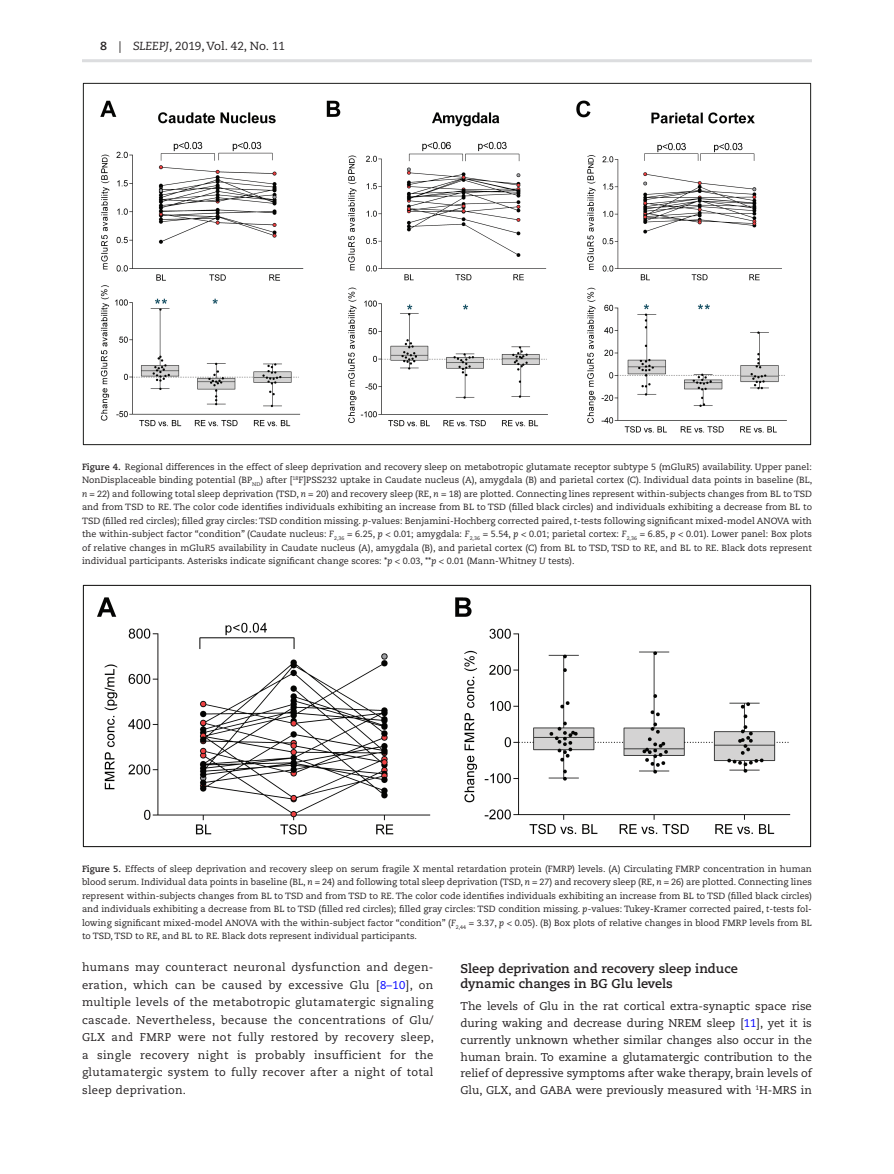
<style>
.page{position:relative;width:894px;height:1174px;background:#fff}
.page>*{position:absolute;margin:0;border:0;box-sizing:border-box;transform-origin:0 0}
.t1{font:700 12.75px/15.1px "Caecilia LT Std";color:#231f20}
.t2{font:11.7px "Caecilia LT Std";color:#231f20}
.t3{font:11.25px/17.5px "Caecilia LT Std";letter-spacing:.005em;color:#231f20;text-align:justify}
.t4{font:9px/13.5px "Caecilia LT Std";color:#231f20;text-align:justify}
.s1{font-weight:700}
.s2{font-style:italic}
.s3{color:#00f}
</style>
<div class="page">
<hr style="left:82px;top:59px;width:729px;height:3px;background:#dcdddf">
<img style="left:82px;top:83px;width:729px;height:363px">
<img style="left:82px;top:584px;width:729px;height:264px">
<p class="t2" style="left:100px;top:39px;width:186px"><span class="s1">8</span> | <span class="s2">SLEEPJ</span>, 2019, Vol. 42, No. 11</p>
<p class="t4" style="left:82px;top:460px;width:731px"><span class="s1">Figure 4.</span> Regional differences in the effect of sleep deprivation and recovery sleep on metabotropic glutamate receptor subtype 5 (mGluR5) availability. Upper panel:<br>NonDisplaceable binding potential (BP<sub>ND</sub>) after [<sup>18</sup>F]PSS232 uptake in Caudate nucleus (A), amygdala (B) and parietal cortex (C). Individual data points in baseline (BL, <span class="s2">n</span> = 22) and following total sleep deprivation (TSD, <span class="s2">n</span> = 20) and recovery sleep (RE, <span class="s2">n</span> = 18) are plotted. Connecting lines represent within-subjects changes from BL to TSD and from TSD to RE. The color code identifies individuals exhibiting an increase from BL to TSD (filled black circles) and individuals exhibiting a decrease from BL to TSD (filled red circles); filled gray circles: TSD condition missing. <span class="s2">p</span>-values: Benjamini-Hochberg corrected paired, <span class="s2">t</span>-tests following significant mixed-model ANOVA with the within-subject factor “condition” (Caudate nucleus: <span class="s2">F</span><sub>2,36</sub> = 6.25, <span class="s2">p</span> &lt; 0.01; amygdala: <span class="s2">F</span><sub>2,36</sub> = 5.54, <span class="s2">p</span> &lt; 0.01; parietal cortex: <span class="s2">F</span><sub>2,36</sub> = 6.85, <span class="s2">p</span> &lt; 0.01). Lower panel: Box plots of relative changes in mGluR5 availability in Caudate nucleus (A), amygdala (B), and parietal cortex (C) from BL to TSD, TSD to RE, and BL to RE. Black dots represent individual participants. Asterisks indicate significant change scores: *<span class="s2">p</span> &lt; 0.03, **<span class="s2">p</span> &lt; 0.01 (Mann-Whitney <span class="s2">U</span> tests).</p>
<p class="t4" style="left:82px;top:862px;width:731px"><span class="s1">Figure 5.</span> Effects of sleep deprivation and recovery sleep on serum fragile X mental retardation protein (FMRP) levels. (A) Circulating FMRP concentration in human blood serum. Individual data points in baseline (BL, <span class="s2">n</span> = 24) and following total sleep deprivation (TSD, <span class="s2">n</span> = 27) and recovery sleep (RE, <span class="s2">n</span> = 26) are plotted. Connecting lines represent within-subjects changes from BL to TSD and from TSD to RE. The color code identifies individuals exhibiting an increase from BL to TSD (filled black circles) and individuals exhibiting a decrease from BL to TSD (filled red circles); filled gray circles: TSD condition missing. <span class="s2">p</span>-values: Tukey-Kramer corrected paired, <span class="s2">t</span>-tests fol&shy;lowing significant mixed-model ANOVA with the within-subject factor “condition” (<span class="s2">F</span><sub>2,44</sub> = 3.37, <span class="s2">p</span> &lt; 0.05). (B) Box plots of relative changes in blood FMRP levels from BL to TSD, TSD to RE, and BL to RE. Black dots represent individual participants.</p>
<p class="t3" style="left:82px;top:959px;width:353px">humans may counteract neuronal dysfunction and degen&shy;eration, which can be caused by excessive Glu [<span class="s3">8–10</span>], on multiple levels of the metabotropic glutamatergic signaling cascade. Nevertheless, because the concentrations of Glu/ GLX and FMRP were not fully restored by recovery sleep, a single recovery night is probably insufficient for the glutamatergic system to fully recover after a night of total sleep deprivation.</p>
<h1 class="t1" style="left:460px;top:961px;width:279px">Sleep deprivation and recovery sleep induce dynamic changes in BG Glu levels</h1>
<p class="t3" style="left:460px;top:998px;width:353px;line-height:16.6px">The levels of Glu in the rat cortical extra-synaptic space rise during waking and decrease during NREM sleep [<span class="s3">11</span>], yet it is currently unknown whether similar changes also occur in the human brain. To examine a glutamatergic contribution to the relief of depressive symptoms after wake therapy, brain levels of Glu, GLX, and GABA were previously measured with <sup>1</sup>H-MRS in</p>
</div>
